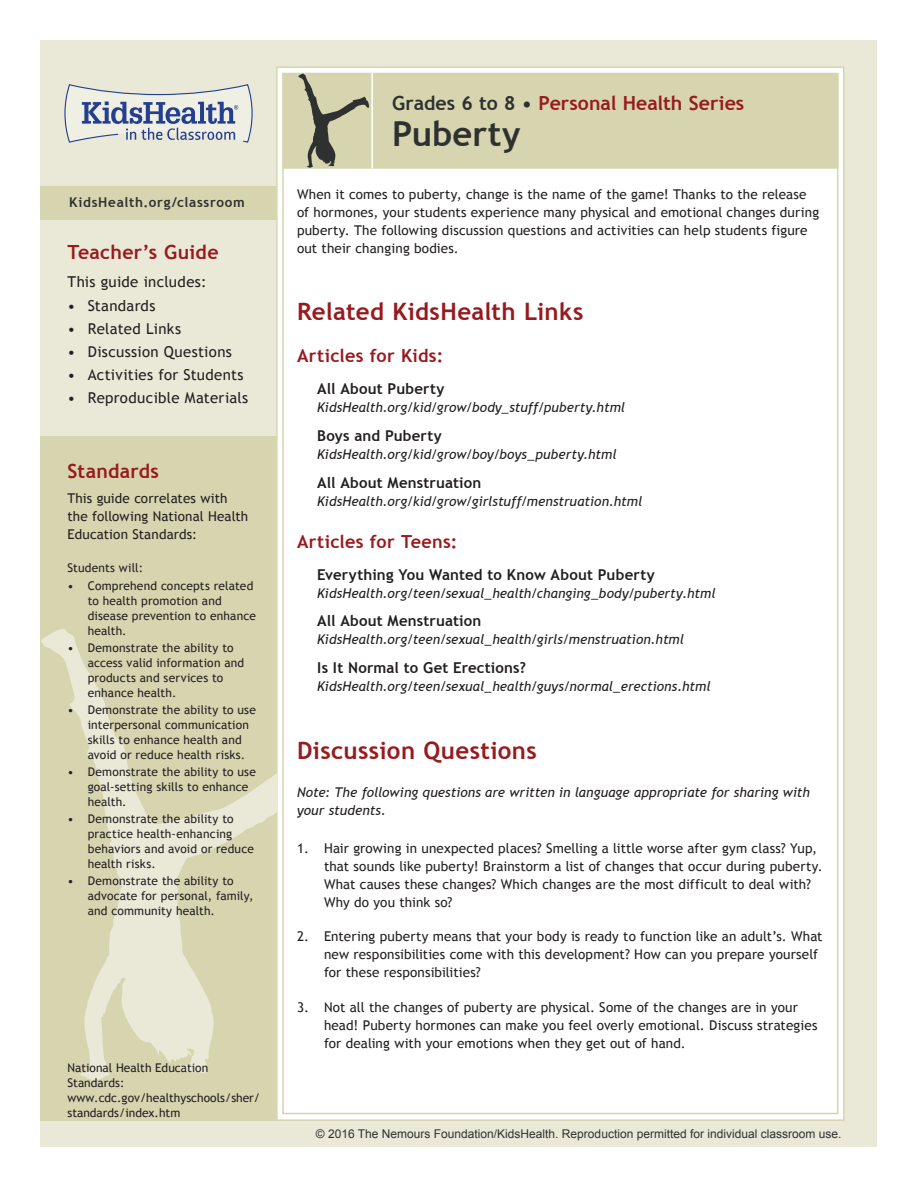
<style>
.page{position:relative;width:918px;height:1188px;background:#fff}
.page>*{position:absolute;margin:0;border:0;box-sizing:border-box;transform-origin:0 0}
.Lesson_Header{font:700 34.5px "Trebuchet MS";color:#2f3130}
.t1{font:700 24px "Trebuchet MS";letter-spacing:.015em;color:#991a1e}
.Lesson_Header-2{font:700 19.5px "Trebuchet MS";letter-spacing:.005em;color:#991a1e}
.t2{font:700 18px "Trebuchet MS";letter-spacing:.02em;color:#991a1e}
.Article_List{font:700 15px "Trebuchet MS";letter-spacing:.01em;color:#231f20}
.Contents_List{font:15px/23.1px "Trebuchet MS";letter-spacing:.02em;color:#231f20;text-align:justify}
.Basic_Numbered_List{font:13.5px/18px "Trebuchet MS";letter-spacing:.01em;color:#231f20}
.Article_List-2{font:italic 13.5px/18px "Trebuchet MS";letter-spacing:.005em;color:#231f20}
.t3{font:700 13.5px "Trebuchet MS";letter-spacing:.05em;color:#2f3130}
.Contents_List-2{font:12px/15px "Trebuchet MS";letter-spacing:.01em;color:#231f20}
.t4{font:12px "Arial";color:#2f3130}
.s1{color:#2f3130}
</style>
<div class="page">
<div style="left:40px;top:40px;width:838px;height:1108px;background:#eae9d8"></div>
<div style="left:277px;top:67px;width:567px;height:1053px;background:#fff"></div>
<div style="left:283px;top:74px;width:555px;height:94px;background:#d6d5b0"></div>
<div style="left:282px;top:73px;width:556px;height:96px;border:2px solid #d6d5b0"></div>
<hr style="left:371px;top:73px;width:2px;height:96px;background:#fff">
<div style="left:40px;top:436px;width:237px;height:685px;background:#d6d5b0"></div>
<div style="left:40px;top:186px;width:237px;height:33px;background:#d6d5b0"></div>
<svg style="left:64px;top:84px;width:189px;height:59px"></svg>
<svg style="left:298px;top:74px;width:71px;height:94px"></svg>
<svg style="left:41px;top:629px;width:236px;height:451px"></svg>
<p class="t3" style="left:69px;top:194px;width:177px">KidsHealth.org/classroom</p>
<p class="Lesson_Header-2" style="left:68px;top:240px;width:153px">Teacher’s Guide</p>
<p class="Contents_List" style="left:68px;top:271px;width:141px">This guide includes:</p>
<p class="Contents_List" style="left:88px;top:294px;width:69px">Standards</p>
<p class="Contents_List" style="left:88px;top:317px;width:95px">Related Links</p>
<p class="Contents_List" style="left:88px;top:340px;width:146px">Discussion Questions</p>
<p class="Contents_List" style="left:88px;top:363px;width:157px">Activities for Students</p>
<p class="Contents_List" style="left:88px;top:387px;width:162px">Reproducible Materials</p>
<p class="Contents_List" style="left:68px;top:294px;width:9px">• • • • •</p>
<p class="Lesson_Header-2" style="left:68px;top:459px;width:93px">Standards</p>
<p class="Basic_Numbered_List" style="left:68px;top:490px;width:182px">This guide correlates with the following National Health<br>Education Standards:</p>
<p class="Contents_List-2" style="left:68px;top:561px;width:77px">Students will:</p>
<p class="Contents_List-2" style="left:88px;top:578px;width:170px">Comprehend concepts related to health promotion and disease prevention to enhance health.</p>
<p class="Contents_List-2" style="left:88px;top:640px;width:158px">Demonstrate the ability to access valid information and products and services to enhance health.</p>
<p class="Contents_List-2" style="left:88px;top:702px;width:170px">Demonstrate the ability to use interpersonal communication skills to enhance health and avoid or reduce health risks.</p>
<p class="Contents_List-2" style="left:88px;top:764px;width:170px">Demonstrate the ability to use goal-setting skills to enhance health.</p>
<p class="Contents_List-2" style="left:88px;top:812px;width:168px">Demonstrate the ability to practice health-enhancing behaviors and avoid or reduce health risks.</p>
<p class="Contents_List-2" style="left:88px;top:874px;width:167px">Demonstrate the ability to advocate for personal, family, and community health.</p>
<p class="Contents_List-2" style="left:68px;top:578px;width:8px">•</p>
<p class="Contents_List-2" style="left:68px;top:640px;width:8px">•</p>
<p class="Contents_List-2" style="left:68px;top:702px;width:8px">•</p>
<p class="Contents_List-2" style="left:68px;top:764px;width:8px">•</p>
<p class="Contents_List-2" style="left:68px;top:812px;width:8px">•</p>
<p class="Contents_List-2" style="left:68px;top:874px;width:8px">•</p>
<p class="Contents_List-2" style="left:68px;top:1060px;width:194px">National Health Education<br>Standards: www.cdc.gov/healthyschools/sher/ standards/index.htm</p>
<p class="Lesson_Header-2" style="left:392px;top:91px;width:354px"><span class="s1">Grades 6 to 8 •</span> Personal Health Series</p>
<p class="Lesson_Header" style="left:392px;top:112px;width:130px">Puberty</p>
<p class="Basic_Numbered_List" style="left:297px;top:185px;width:524px">When it comes to puberty, change is the name of the game! Thanks to the release of hormones, your students experience many physical and emotional changes during puberty. The following discussion questions and activities can help students figure out their changing bodies.</p>
<p class="t1" style="left:297px;top:297px;width:288px">Related KidsHealth Links</p>
<p class="t2" style="left:297px;top:345px;width:148px">Articles for Kids:</p>
<p class="Article_List" style="left:317px;top:380px;width:129px">All About Puberty</p>
<p class="Article_List-2" style="left:317px;top:399px;width:310px">KidsHealth.org/kid/grow/body_stuff/puberty.html</p>
<p class="Article_List" style="left:317px;top:426px;width:126px">Boys and Puberty</p>
<p class="Article_List-2" style="left:317px;top:445px;width:301px">KidsHealth.org/kid/grow/boy/boys_puberty.html</p>
<p class="Article_List" style="left:317px;top:473px;width:166px">All About Menstruation</p>
<p class="Article_List-2" style="left:317px;top:492px;width:327px">KidsHealth.org/kid/grow/girlstuff/menstruation.html</p>
<p class="t2" style="left:297px;top:530px;width:162px">Articles for Teens:</p>
<p class="Article_List" style="left:317px;top:565px;width:339px">Everything You Wanted to Know About Puberty</p>
<p class="Article_List-2" style="left:317px;top:584px;width:400px">KidsHealth.org/teen/sexual_health/changing_body/puberty.html</p>
<p class="Article_List" style="left:317px;top:612px;width:166px">All About Menstruation</p>
<p class="Article_List-2" style="left:317px;top:631px;width:368px">KidsHealth.org/teen/sexual_health/girls/menstruation.html</p>
<p class="Article_List" style="left:317px;top:659px;width:210px">Is It Normal to Get Erections?</p>
<p class="Article_List-2" style="left:317px;top:678px;width:395px">KidsHealth.org/teen/sexual_health/guys/normal_erections.html</p>
<p class="t1" style="left:297px;top:735px;width:241px">Discussion Questions</p>
<p class="Article_List-2" style="left:297px;top:783px;width:514px">Note: The following questions are written in language appropriate for sharing with your students.</p>
<p class="Basic_Numbered_List" style="left:324px;top:840px;width:500px">Hair growing in unexpected places? Smelling a little worse after gym class? Yup, that sounds like puberty! Brainstorm a list of changes that occur during puberty.<br>What causes these changes? Which changes are the most difficult to deal with?<br>Why do you think so?</p>
<p class="Basic_Numbered_List" style="left:324px;top:928px;width:500px">Entering puberty means that your body is ready to function like an adult’s. What new responsibilities come with this development? How can you prepare yourself for these responsibilities?</p>
<p class="Basic_Numbered_List" style="left:324px;top:998px;width:495px">Not all the changes of puberty are physical. Some of the changes are in your head! Puberty hormones can make you feel overly emotional. Discuss strategies for dealing with your emotions when they get out of hand.</p>
<p class="Basic_Numbered_List" style="left:297px;top:840px;width:14px">1.</p>
<p class="Basic_Numbered_List" style="left:297px;top:928px;width:14px">2.</p>
<p class="Basic_Numbered_List" style="left:297px;top:998px;width:14px">3.</p>
<p class="t4" style="left:316px;top:1126px;width:527px">© 2016 The Nemours Foundation/KidsHealth. Reproduction permitted for individual classroom use.</p>
</div>
